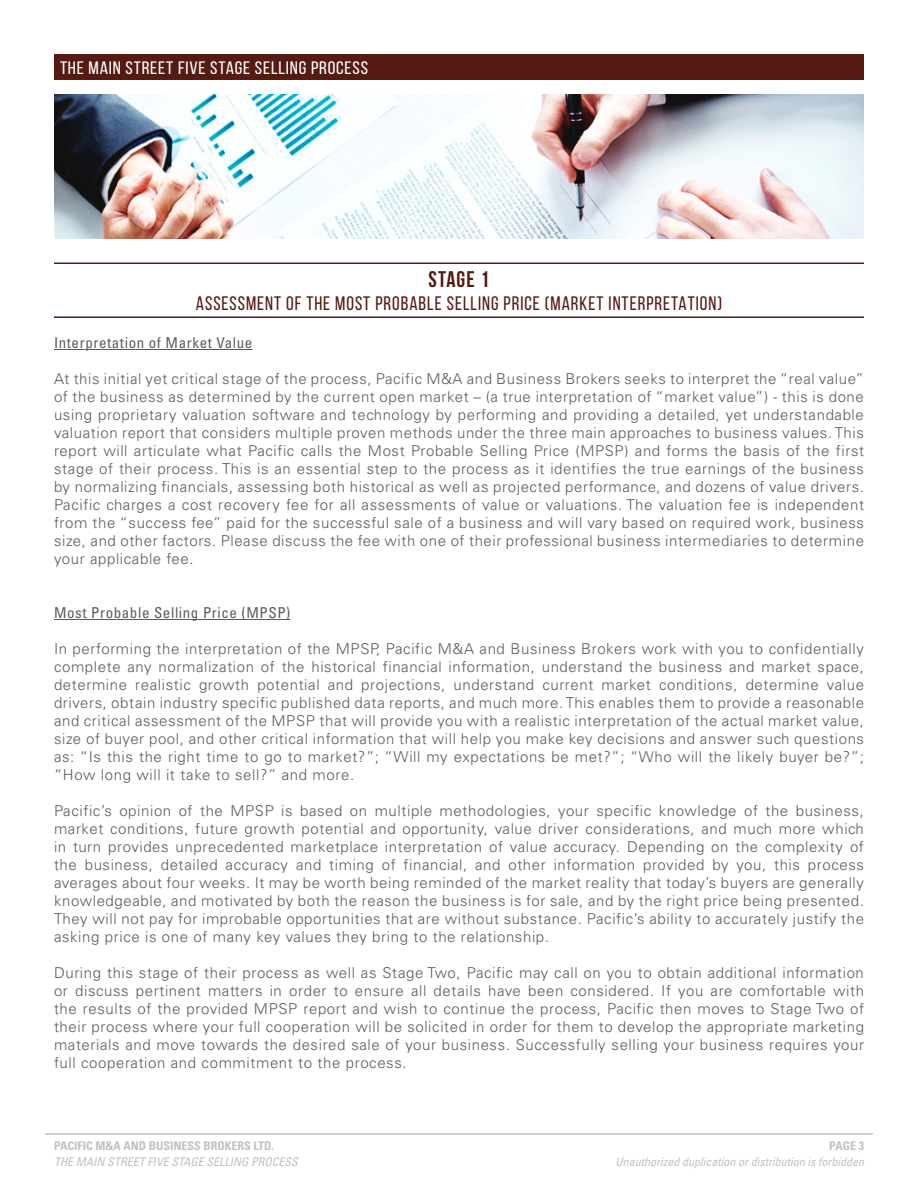
<style>
.page{position:relative;width:918px;height:1188px;background:#fff}
.page>*{position:absolute;margin:0;border:0;box-sizing:border-box;transform-origin:0 0}
.t1{font:700 22.5px "Bebas Neue";letter-spacing:.05em;color:#551a12}
.t2{font:19.5px "Bebas Neue";letter-spacing:.05em;color:#551a12}
.t3{font:18px "Bebas Neue";letter-spacing:.04em;color:#fff;scale:1.1 1}
.t4{font:300 15px/18px "Univers LT Std";letter-spacing:.04em;color:#5c5c5c;text-align:justify}
.t5{font:condensed 15px "Univers LT Std";letter-spacing:.04em;color:#5c5c5c}
.t6{font:italic condensed 12px "Univers LT Std";color:#c2c1c0}
.t7{font:700 condensed 12px "Univers LT Std";color:#c2c1c0}
</style>
<div class="page">
<hr style="left:45px;top:1133px;width:828px;height:2px;background:#c2c1c0">
<hr style="left:54px;top:349px;width:198px;height:1px;background:#5c5c5c">
<hr style="left:54px;top:619px;width:236px;height:1px;background:#5c5c5c">
<div style="left:54px;top:54px;width:810px;height:26px;background:#551a11"></div>
<img style="left:54px;top:94px;width:810px;height:144px">
<hr style="left:54px;top:262px;width:810px;height:2px;background:#551a11">
<hr style="left:54px;top:316px;width:810px;height:2px;background:#551a11">
<p class="t3" style="left:60px;top:58px;width:282px">THE MAIN STREET FIVE STAGE SELLING PROCESS</p>
<h1 class="t1" style="left:429px;top:267px;width:62px">STAGE 1</h1>
<h2 class="t2" style="left:196px;top:293px;width:528px">ASSESSMENT OF THE MOST PROBABLE SELLING PRICE (MARKET INTERPRETATION)</h2>
<p class="t5" style="left:54px;top:333px;width:200px">Interpretation of Market Value</p>
<p class="t4" style="left:54px;top:370px;width:812px">At this initial yet critical stage of the process, Pacific M&amp;A and Business Brokers seeks to interpret the “real value” of the business as determined by the current open market – (a true interpretation of “market value”) - this is done using proprietary valuation software and technology by performing and providing a detailed, yet understandable valuation report that considers multiple proven methods under the three main approaches to business values. This report will articulate what Pacific calls the Most Probable Selling Price (MPSP) and forms the basis of the first stage of their process. This is an essential step to the process as it identifies the true earnings of the business by normalizing financials, assessing both historical as well as projected performance, and dozens of value drivers.<br>Pacific charges a cost recovery fee for all assessments of value or valuations. The valuation fee is independent from the “success fee” paid for the successful sale of a business and will vary based on required work, business size, and other factors. Please discuss the fee with one of their professional business intermediaries to determine your applicable fee.</p>
<p class="t5" style="left:54px;top:603px;width:238px">Most Probable Selling Price (MPSP)</p>
<p class="t4" style="left:54px;top:640px;width:812px">In performing the interpretation of the MPSP, Pacific M&amp;A and Business Brokers work with you to confidentially complete any normalization of the historical financial information, understand the business and market space, determine realistic growth potential and projections, understand current market conditions, determine value drivers, obtain industry specific published data reports, and much more. This enables them to provide a reasonable and critical assessment of the MPSP that will provide you with a realistic interpretation of the actual market value, size of buyer pool, and other critical information that will help you make key decisions and answer such questions as: “Is this the right time to go to market?”; “Will my expectations be met?”; “Who will the likely buyer be?”; “How long will it take to sell?” and more.</p>
<p class="t4" style="left:54px;top:802px;width:812px">Pacific’s opinion of the MPSP is based on multiple methodologies, your specific knowledge of the business, market conditions, future growth potential and opportunity, value driver considerations, and much more which in turn provides unprecedented marketplace interpretation of value accuracy. Depending on the complexity of the business, detailed accuracy and timing of financial, and other information provided by you, this process averages about four weeks. It may be worth being reminded of the market reality that today’s buyers are generally knowledgeable, and motivated by both the reason the business is for sale, and by the right price being presented.<br>They will not pay for improbable opportunities that are without substance. Pacific’s ability to accurately justify the asking price is one of many key values they bring to the relationship.</p>
<p class="t4" style="left:54px;top:964px;width:812px">During this stage of their process as well as Stage Two, Pacific may call on you to obtain additional information or discuss pertinent matters in order to ensure all details have been considered. If you are comfortable with the results of the provided MPSP report and wish to continue the process, Pacific then moves to Stage Two of their process where your full cooperation will be solicited in order for them to develop the appropriate marketing materials and move towards the desired sale of your business. Successfully selling your business requires your full cooperation and commitment to the process.</p>
<p class="t7" style="left:54px;top:1139px;width:222px">PACIFIC M&amp;A AND BUSINESS BROKERS LTD.</p>
<p class="t6" style="left:54px;top:1154px;width:245px">THE MAIN STREET FIVE STAGE SELLING PROCESS</p>
<p class="t7" style="left:829px;top:1139px;width:36px">PAGE 3</p>
<p class="t6" style="left:615px;top:1154px;width:250px">Unauthorized duplication or distribution is forbidden</p>
</div>
